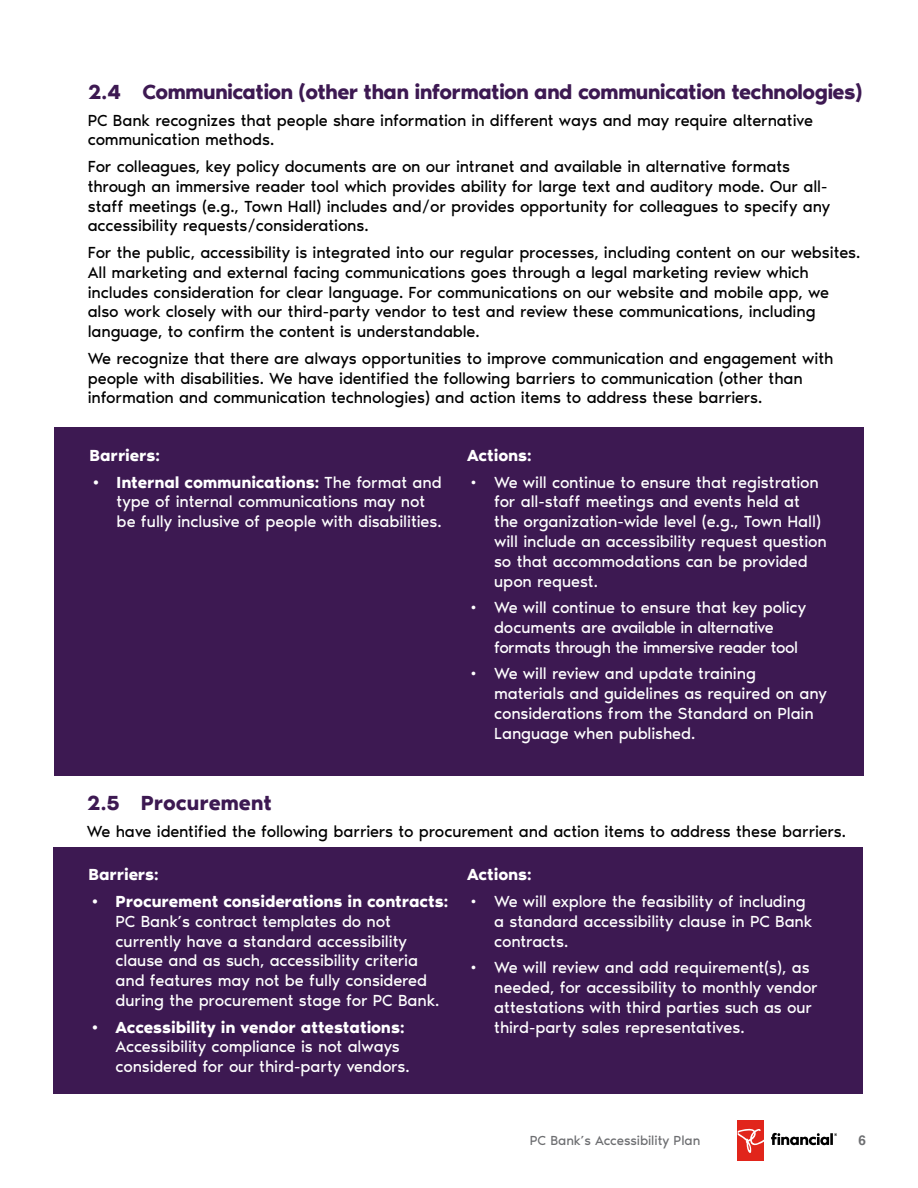
<style>
.page{position:relative;width:918px;height:1188px;background:#fff}
.page>*{position:absolute;margin:0;border:0;box-sizing:border-box;transform-origin:0 0}
.subtitle_h3{font:600 21px "Noir Pro";letter-spacing:-.035em;color:#3d1952}
.subtitle_h3-2{font:600 21px "Noir Pro";letter-spacing:-.01em;color:#3d1952}
.Paragraph_Style_1{font:16.5px/19.8px "Noir Pro";letter-spacing:-.01em;color:#000}
.t1{font:16.5px/19.8px "Noir Pro";letter-spacing:-.01em;color:#fff}
.Paragraph_Style_1-2{font:600 16.5px "Noir Pro";letter-spacing:-.01em;color:#fff}
.t2{font:13.5px "Noir Pro";letter-spacing:-.01em;color:#6d6e71}
.t3{font:700 13.5px "Helvetica";color:#6d6e71}
.s1{font-weight:600}
</style>
<div class="page">
<svg style="left:771px;top:1133px;width:66px;height:12px"></svg>
<div style="left:738px;top:1121px;width:26px;height:40px;background:#e1251b"></div>
<svg style="left:738px;top:1129px;width:26px;height:24px"></svg>
<div style="left:54px;top:427px;width:810px;height:348px;background:#3d1952"></div>
<div style="left:53px;top:847px;width:810px;height:247px;background:#3d1952"></div>
<h3 class="subtitle_h3" style="left:88px;top:76px;width:776px">2.4 Communication (other than information and communication technologies)</h3>
<p class="Paragraph_Style_1" style="left:88px;top:109px;width:727px">PC Bank recognizes that people share information in different ways and may require alternative communication methods.</p>
<p class="Paragraph_Style_1" style="left:88px;top:156px;width:744px">For colleagues, key policy documents are on our intranet and available in alternative formats through an immersive reader tool which provides ability for large text and auditory mode. Our all&shy;staff meetings (e.g., Town Hall) includes and/or provides opportunity for colleagues to specify any accessibility requests/considerations.</p>
<p class="Paragraph_Style_1" style="left:88px;top:241px;width:774px">For the public, accessibility is integrated into our regular processes, including content on our websites.<br>All marketing and external facing communications goes through a legal marketing review which includes consideration for clear language. For communications on our website and mobile app, we also work closely with our third-party vendor to test and review these communications, including language, to confirm the content is understandable.</p>
<p class="Paragraph_Style_1" style="left:88px;top:347px;width:747px">We recognize that there are always opportunities to improve communication and engagement with people with disabilities. We have identified the following barriers to communication (other than information and communication technologies) and action items to address these barriers.</p>
<p class="Paragraph_Style_1-2" style="left:90px;top:443px;width:72px">Barriers:</p>
<p class="t1" style="left:117px;top:471px;width:327px;text-indent:-27px"><span class="s1">• Internal communications:</span> The format and type of internal communications may not be fully inclusive of people with disabilities.</p>
<p class="Paragraph_Style_1-2" style="left:467px;top:442px;width:66px">Actions:</p>
<p class="t1" style="left:494px;top:471px;width:334px;text-indent:-27px">• We will continue to ensure that registration for all-staff meetings and events held at the organization-wide level (e.g., Town Hall) will include an accessibility request question so that accommodations can be provided upon request.</p>
<p class="t1" style="left:494px;top:597px;width:313px;text-indent:-27px">• We will continue to ensure that key policy documents are available in alternative formats through the immersive reader tool</p>
<p class="t1" style="left:494px;top:663px;width:334px;text-indent:-27px">• We will review and update training materials and guidelines as required on any considerations from the Standard on Plain Language when published.</p>
<h3 class="subtitle_h3-2" style="left:87px;top:787px;width:186px">2.5 Procurement</h3>
<p class="Paragraph_Style_1" style="left:87px;top:820px;width:761px">We have identified the following barriers to procurement and action items to address these barriers.</p>
<p class="Paragraph_Style_1-2" style="left:467px;top:862px;width:66px">Actions:</p>
<p class="t1" style="left:494px;top:890px;width:320px;text-indent:-27px">• We will explore the feasibility of including a standard accessibility clause in PC Bank contracts.</p>
<p class="t1" style="left:494px;top:957px;width:325px;text-indent:-27px">• We will review and add requirement(s), as needed, for accessibility to monthly vendor attestations with third parties such as our third-party sales representatives.</p>
<p class="Paragraph_Style_1-2" style="left:89px;top:862px;width:72px">Barriers:</p>
<p class="t1" style="left:116px;top:890px;width:334px;text-indent:-27px"><span class="s1">• Procurement considerations in contracts:<br></span>PC Bank’s contract templates do not currently have a standard accessibility clause and as such, accessibility criteria and features may not be fully considered during the procurement stage for PC Bank.</p>
<p class="t1" style="left:116px;top:1016px;width:296px;text-indent:-27px"><span class="s1">• Accessibility in vendor attestations:<br></span>Accessibility compliance is not always considered for our third-party vendors.</p>
<p class="t2" style="left:530px;top:1131px;width:172px">PC Bank’s Accessibility Plan</p>
<p class="t3" style="left:858px;top:1132px;width:9px">6</p>
</div>
